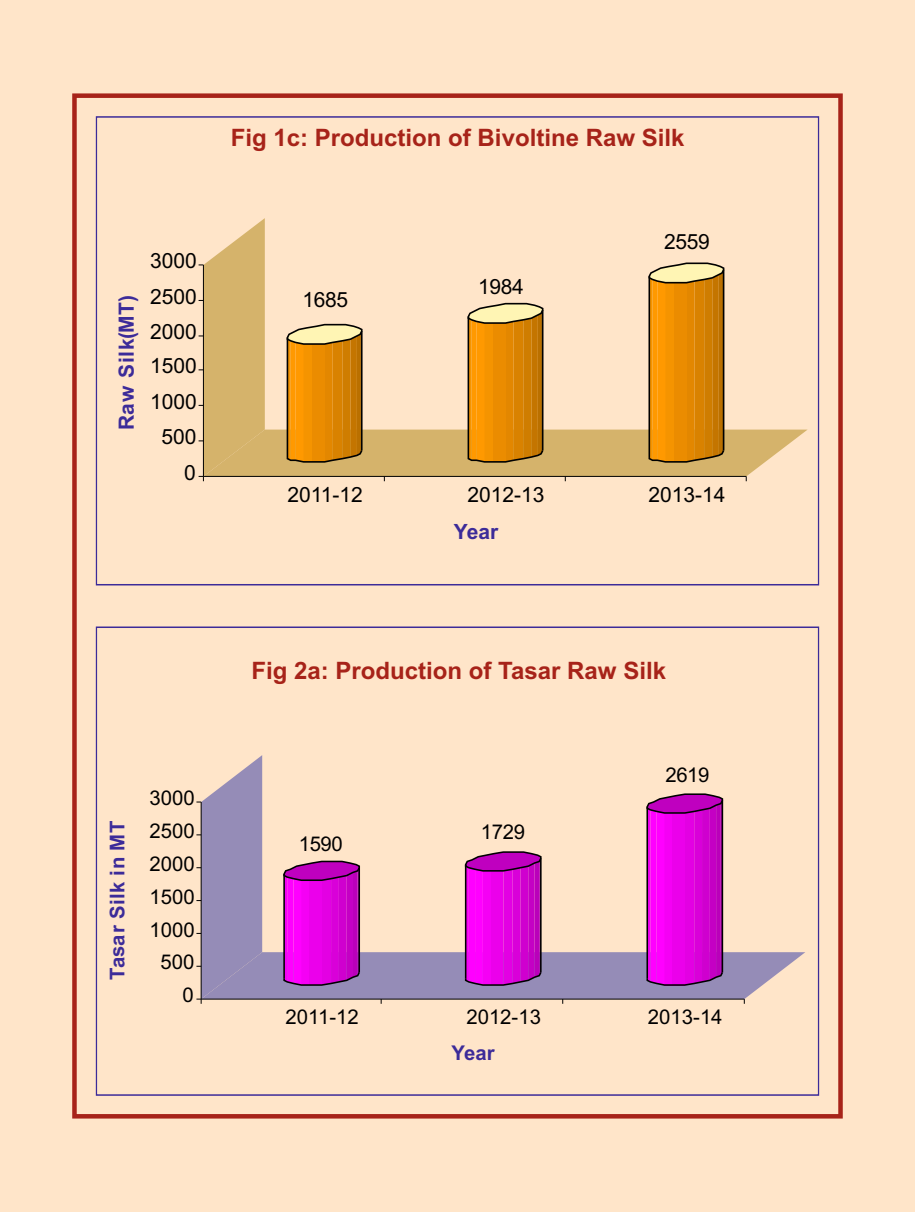
<style>
.page{position:relative;width:915px;height:1212px;background:#fff}
.page>*{position:absolute;margin:0;border:0;box-sizing:border-box;transform-origin:0 0}
.t1{font:700 24px "Arial";color:#a72319}
.t2{font:21px "Arial";color:#000}
.t3{font:700 21px "Arial";letter-spacing:.015em;color:#3c2b99}
.t4{font:20.4px "Arial";color:#000}
.t5{font:700 20.4px "Arial";letter-spacing:.01em;color:#3c2b99}
</style>
<div class="page">
<div style="left:0;top:0;width:914px;height:1212px;background:#ffe5c9"></div>
<div style="left:72px;top:93px;width:770px;height:1025px;border:4px solid #a72319"></div>
<svg style="left:198px;top:218px;width:609px;height:263px"></svg>
<svg style="left:196px;top:755px;width:609px;height:249px"></svg>
<p class="t3" style="left:119px;top:430px;width:136px;rotate:-90deg">Raw Silk(MT)</p>
<p class="t2" style="left:150px;top:253px;width:48px">3000</p>
<p class="t2" style="left:150px;top:288px;width:48px">2500</p>
<p class="t2" style="left:150px;top:324px;width:48px">2000</p>
<p class="t2" style="left:150px;top:358px;width:48px">1500</p>
<p class="t2" style="left:150px;top:393px;width:48px">1000</p>
<p class="t2" style="left:161px;top:429px;width:36px">500</p>
<p class="t2" style="left:184px;top:464px;width:13px">0</p>
<p class="t1" style="left:231px;top:128px;width:455px">Fig 1c: Production of Bivoltine Raw Silk</p>
<p class="t2" style="left:302px;top:292px;width:47px">1685</p>
<p class="t2" style="left:478px;top:279px;width:47px">1984</p>
<p class="t2" style="left:664px;top:234px;width:47px">2559</p>
<p class="t2" style="left:287px;top:487px;width:77px">2011-12</p>
<p class="t2" style="left:467px;top:487px;width:78px">2012-13</p>
<p class="t2" style="left:648px;top:487px;width:78px">2013-14</p>
<p class="t3" style="left:453px;top:524px;width:46px">Year</p>
<p class="t5" style="left:109px;top:980px;width:161px;rotate:-90deg">Tasar Silk in MT</p>
<p class="t4" style="left:149px;top:790px;width:47px">3000</p>
<p class="t4" style="left:149px;top:823px;width:47px">2500</p>
<p class="t4" style="left:149px;top:856px;width:47px">2000</p>
<p class="t4" style="left:149px;top:889px;width:47px">1500</p>
<p class="t4" style="left:149px;top:922px;width:47px">1000</p>
<p class="t4" style="left:160px;top:954px;width:35px">500</p>
<p class="t4" style="left:182px;top:987px;width:13px">0</p>
<p class="t1" style="left:251px;top:662px;width:416px">Fig 2a: Production of Tasar Raw Silk</p>
<p class="t4" style="left:298px;top:836px;width:46px">1590</p>
<p class="t4" style="left:481px;top:824px;width:46px">1729</p>
<p class="t4" style="left:665px;top:767px;width:46px">2619</p>
<p class="t4" style="left:285px;top:1009px;width:75px">2011-12</p>
<p class="t4" style="left:466px;top:1009px;width:76px">2012-13</p>
<p class="t4" style="left:647px;top:1009px;width:76px">2013-14</p>
<p class="t5" style="left:451px;top:1045px;width:44px">Year</p>
</div>
